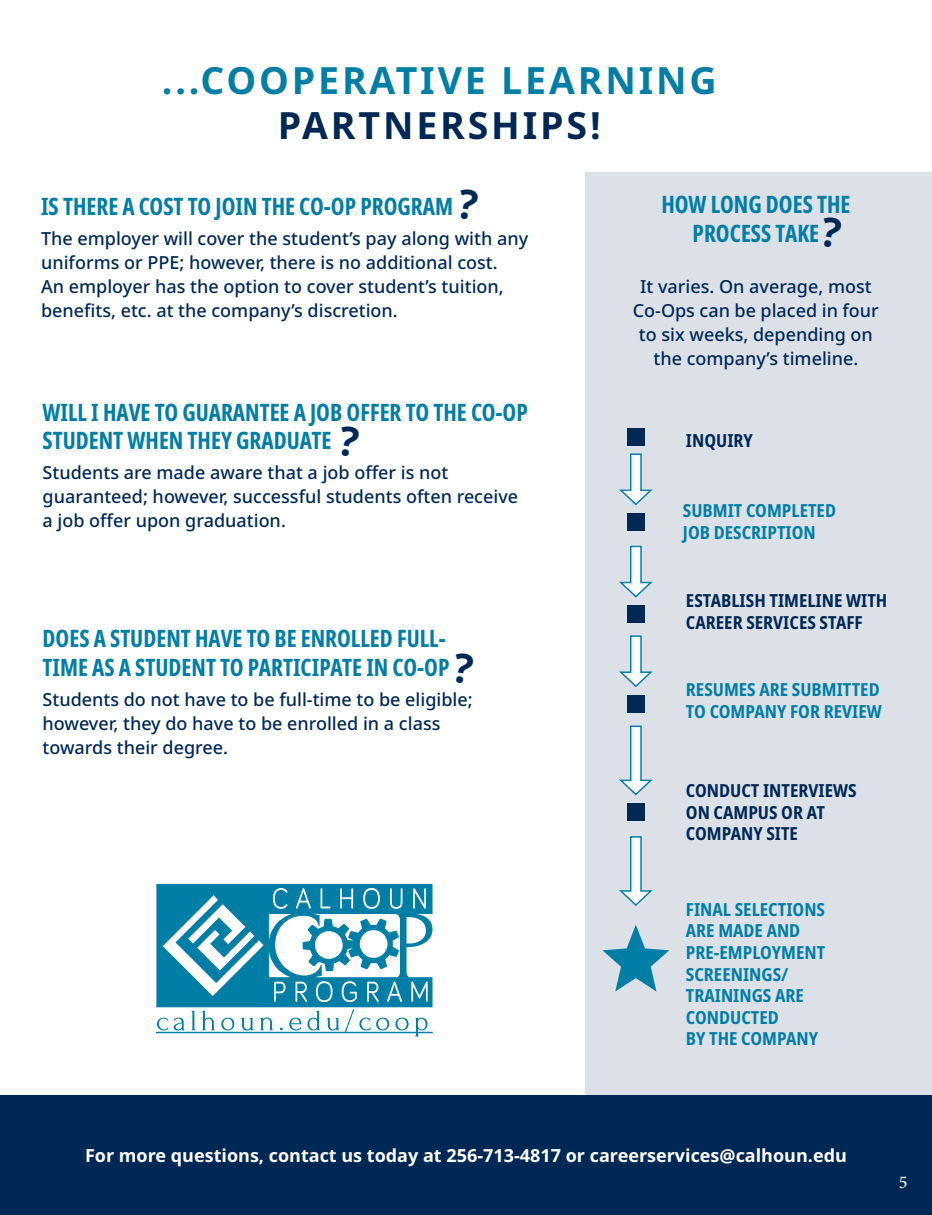
<style>
.page{position:relative;width:932px;height:1215px;background:#fff}
.page>*{position:absolute;margin:0;border:0;box-sizing:border-box;transform-origin:0 0}
.t1{font:700 37.5px "Noto Sans";letter-spacing:.075em;color:#007ea5}
.t2{font:700 37.5px "Noto Sans";letter-spacing:.075em;color:#002855}
.t3{font:700 extra-condensed 24px/28.8px "Noto Sans";color:#007ea5}
.t4{font:500 18px/24px "Noto Sans";color:#002855}
.t5{font:700 condensed 18px/21.6px "Noto Sans";color:#007ea5}
.t6{font:700 condensed 18px/21.6px "Noto Sans";color:#002855}
.t7{font:700 18px "Noto Sans";color:#fff}
.t8{font:500 18px "Minion Pro";color:#fff}
</style>
<div class="page">
<svg style="left:156px;top:884px;width:277px;height:153px"></svg>
<div style="left:0;top:1096px;width:932px;height:119px;background:#002855"></div>
<div style="left:585px;top:173px;width:347px;height:923px;background:#dce1e7"></div>
<div style="left:627px;top:428px;width:17px;height:18px;background:#002855"></div>
<svg style="left:619px;top:453px;width:34px;height:53px"></svg>
<div style="left:627px;top:513px;width:17px;height:17px;background:#002855"></div>
<svg style="left:619px;top:545px;width:34px;height:53px"></svg>
<div style="left:627px;top:606px;width:17px;height:17px;background:#002855"></div>
<svg style="left:619px;top:635px;width:34px;height:53px"></svg>
<div style="left:627px;top:695px;width:17px;height:17px;background:#002855"></div>
<svg style="left:619px;top:725px;width:34px;height:71px"></svg>
<div style="left:627px;top:803px;width:17px;height:17px;background:#002855"></div>
<svg style="left:602px;top:925px;width:67px;height:67px"></svg>
<svg style="left:619px;top:836px;width:34px;height:70px"></svg>
<p class="t1" style="left:162px;top:54px;width:556px">...COOPERATIVE LEARNING</p>
<p class="t2" style="left:278px;top:99px;width:324px">PARTNERSHIPS!</p>
<p class="t3" style="left:41px;top:192px;width:413px">IS THERE A COST TO JOIN THE CO-OP PROGRAM</p>
<p class="t4" style="left:41px;top:227px;width:488px">The employer will cover the student’s pay along with any uniforms or PPE; however, there is no additional cost.<br>An employer has the option to cover student’s tuition, benefits, etc. at the company’s discretion.</p>
<p class="t3" style="left:43px;top:398px;width:487px">WILL I HAVE TO GUARANTEE A JOB OFFER TO THE CO-OP<br>STUDENT WHEN THEY GRADUATE</p>
<p class="t4" style="left:43px;top:461px;width:477px">Students are made aware that a job offer is not guaranteed; however, successful students often receive a job offer upon graduation.</p>
<p class="t3" style="left:43px;top:624px;width:408px">DOES A STUDENT HAVE TO BE ENROLLED FULL-<br>TIME AS A STUDENT TO PARTICIPATE IN CO-OP</p>
<p class="t4" style="left:43px;top:688px;width:431px">Students do not have to be full-time to be eligible; however, they do have to be enrolled in a class towards their degree.</p>
<p class="t3" style="left:661px;top:190px;width:190px">HOW LONG DOES THE</p>
<p class="t3" style="left:692px;top:219px;width:128px">PROCESS TAKE</p>
<p class="t4" style="left:633px;top:275px;width:247px;text-align:center">It varies. On average, most<br>Co-Ops can be placed in four to six weeks, depending on the company’s timeline.</p>
<p class="t6" style="left:686px;top:430px;width:68px">INQUIRY</p>
<p class="t5" style="left:683px;top:500px;width:155px">SUBMIT COMPLETED</p>
<p class="t5" style="left:683px;top:522px;width:134px">JOB DESCRIPTION</p>
<p class="t6" style="left:686px;top:590px;width:203px">ESTABLISH TIMELINE WITH<br>CAREER SERVICES STAFF</p>
<p class="t5" style="left:686px;top:679px;width:197px">RESUMES ARE SUBMITTED<br>TO COMPANY FOR REVIEW</p>
<p class="t6" style="left:686px;top:780px;width:172px">CONDUCT INTERVIEWS<br>ON CAMPUS OR AT<br>COMPANY SITE</p>
<p class="t5" style="left:686px;top:899px;width:141px">FINAL SELECTIONS<br>ARE MADE AND<br>PRE-EMPLOYMENT<br>SCREENINGS/<br>TRAININGS ARE<br>CONDUCTED</p>
<p class="t5" style="left:686px;top:1028px;width:134px">BY THE COMPANY</p>
<p class="t7" style="left:85px;top:1143px;width:763px">For more questions, contact us today at 256-713-4817 or careerservices@calhoun.edu</p>
<p class="t8" style="left:899px;top:1170px;width:10px">5</p>
</div>
